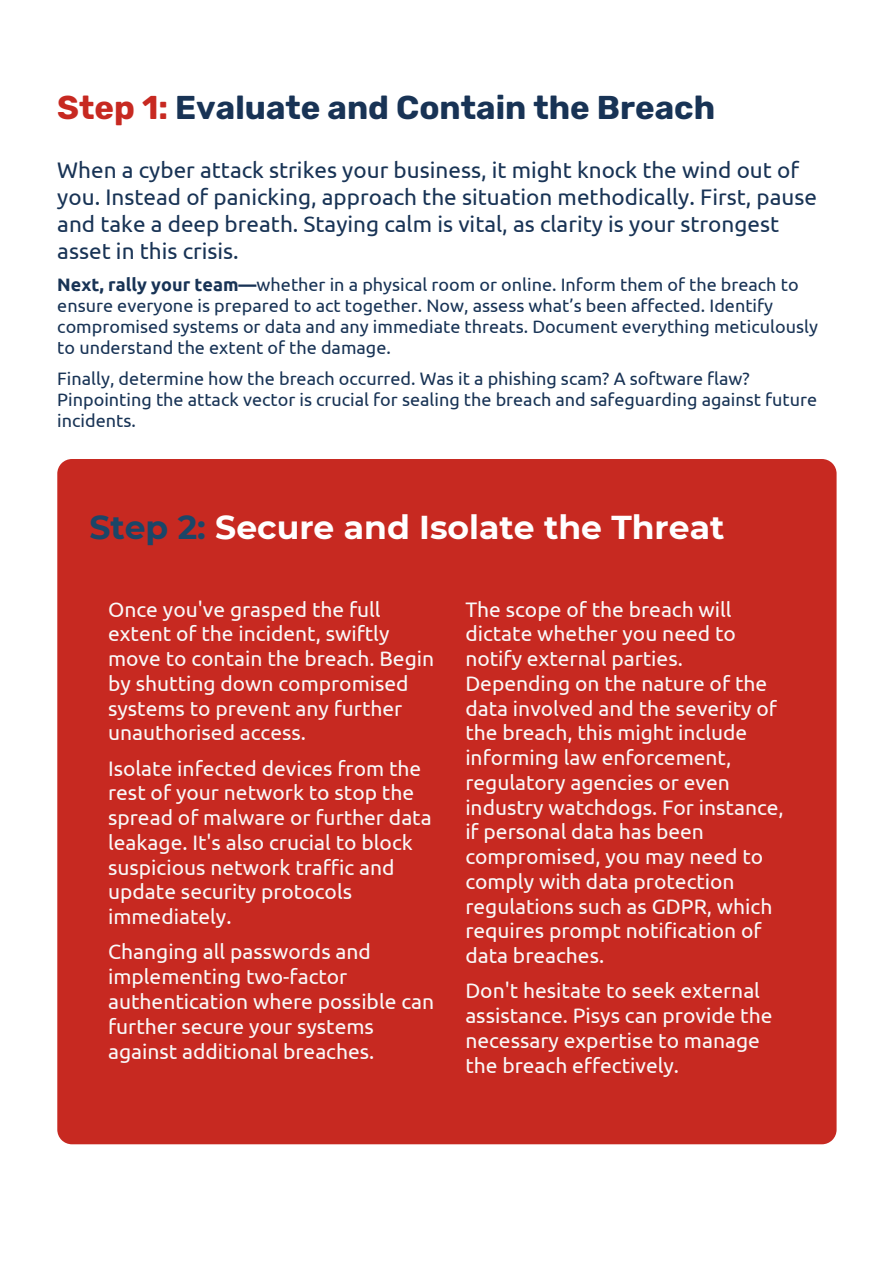
<style>
.page{position:relative;width:894px;height:1264px;background:#fff}
.page>*{position:absolute;margin:0;border:0;box-sizing:border-box;transform-origin:0 0}
.t1{font:700 33px "Rubik";color:#183355}
.t2{font:700 33px "Montserrat";color:#fff}
.t3{font:22.5px/27px "Ubuntu";color:#183355}
.t4{font:21px/24.8px "Ubuntu";color:#f9f9f9}
.t5{font:18px/21px "Ubuntu";color:#183355}
.s1{color:#c72921}
.s2{font-weight:700}
.s3{color:#1b4668}
</style>
<div class="page">
<div style="left:57px;top:459px;width:779px;height:685px;background:#c72921"></div>
<h1 class="t1" style="left:57px;top:88px;width:659px"><span class="s1">Step 1:</span> Evaluate and Contain the Breach</h1>
<h2 class="t3" style="left:57px;top:156px;width:761px">When a cyber attack strikes your business, it might knock the wind out of you. Instead of panicking, approach the situation methodically. First, pause and take a deep breath. Staying calm is vital, as clarity is your strongest asset in this crisis.</h2>
<p class="t5" style="left:57px;top:274px;width:762px"><span class="s2">Next, rally your team—</span>whether in a physical room or online. Inform them of the breach to ensure everyone is prepared to act together. Now, assess what’s been affected. Identify compromised systems or data and any immediate threats. Document everything meticulously to understand the extent of the damage.</p>
<p class="t5" style="left:57px;top:368px;width:761px">Finally, determine how the breach occurred. Was it a phishing scam? A software flaw?<br>Pinpointing the attack vector is crucial for sealing the breach and safeguarding against future incidents.</p>
<h1 class="t2" style="left:89px;top:507px;width:636px"><span class="s3">Step 2:</span> Secure and Isolate the Threat</h1>
<h2 class="t4" style="left:108px;top:596px;width:327px">Once you've grasped the full extent of the incident, swiftly move to contain the breach. Begin by shutting down compromised systems to prevent any further unauthorised access.</h2>
<h2 class="t4" style="left:108px;top:755px;width:325px">Isolate infected devices from the rest of your network to stop the spread of malware or further data leakage. It's also crucial to block suspicious network traffic and update security protocols immediately.</h2>
<h2 class="t4" style="left:108px;top:939px;width:327px">Changing all passwords and implementing two-factor authentication where possible can further secure your systems against additional breaches.</h2>
<h2 class="t4" style="left:465px;top:596px;width:320px">The scope of the breach will dictate whether you need to notify external parties.<br>Depending on the nature of the data involved and the severity of the breach, this might include informing law enforcement, regulatory agencies or even industry watchdogs. For instance, if personal data has been compromised, you may need to comply with data protection regulations such as GDPR, which requires prompt notification of data breaches.</h2>
<h2 class="t4" style="left:465px;top:978px;width:308px">Don't hesitate to seek external assistance. Pisys can provide the necessary expertise to manage the breach effectively.</h2>
</div>
